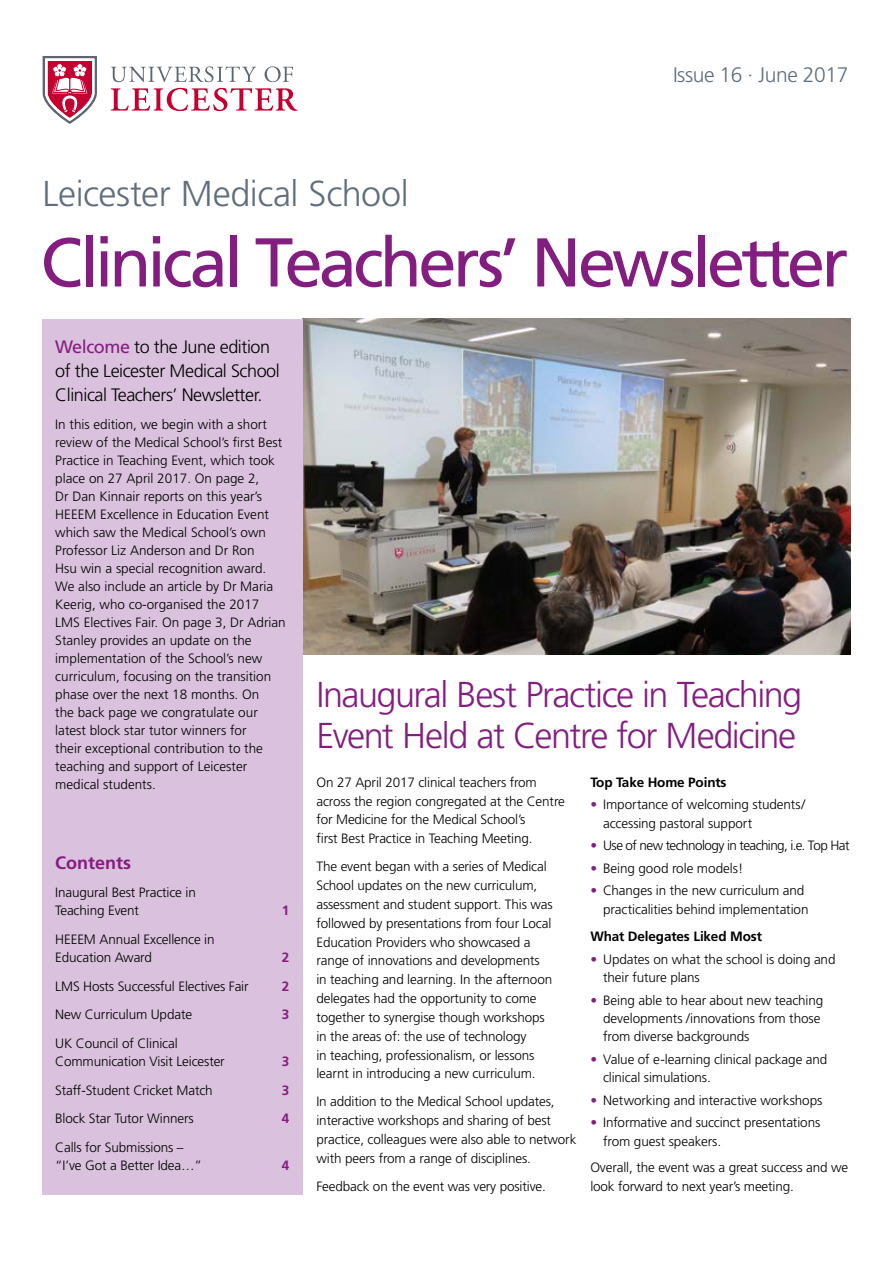
<style>
.page{position:relative;width:893px;height:1263px;background:#fff}
.page>*{position:absolute;margin:0;border:0;box-sizing:border-box;transform-origin:0 0}
.t1{font:69px "Frutiger";letter-spacing:-.055em;color:#841d80}
.t2{font:300 36px/40.5px "Frutiger";letter-spacing:-.04em;color:#841d80}
.t3{font:300 36px "Frutiger";letter-spacing:-.01em;color:#5f6e7d}
.t4{font:300 21px "Frutiger";letter-spacing:-.02em;color:#5f6e7d}
.t5{font:300 18px/24px "Frutiger";letter-spacing:-.025em;color:#000}
.t6{font:700 18px "Frutiger";color:#841d80}
.t7{font:300 13.5px/18px "Frutiger";letter-spacing:-.01em;color:#000}
.t8{font:300 13.5px "Frutiger";letter-spacing:-.045em;color:#000}
.t9{font:700 13.5px "Frutiger";letter-spacing:-.01em;color:#000}
.t10{font:700 13.5px "Frutiger";color:#841d80}
.s1{font-weight:400;color:#841d80}
.s2{color:#841d80}
</style>
<div class="page">
<img style="left:303px;top:319px;width:547px;height:336px">
<div style="left:43px;top:319px;width:260px;height:876px;background:#dac1dd"></div>
<svg style="left:43px;top:56px;width:54px;height:68px"></svg>
<svg style="left:265px;top:66px;width:28px;height:16px"></svg>
<svg style="left:111px;top:66px;width:145px;height:16px"></svg>
<svg style="left:111px;top:88px;width:186px;height:23px"></svg>
<h3 class="t4" style="left:673px;top:63px;width:177px">Issue 16 · June 2017</h3>
<h2 class="t3" style="left:43px;top:173px;width:368px">Leicester Medical School</h2>
<h1 class="t1" style="left:40px;top:222px;width:809px">Clinical Teachers’ Newsletter</h1>
<h3 class="t5" style="left:55px;top:335px;width:226px"><span class="s1">Welcome</span> to the June edition of the Leicester Medical School<br>Clinical Teachers’ Newsletter.</h3>
<p class="t7" style="left:55px;top:416px;width:232px">In this edition, we begin with a short review of the Medical School’s first Best Practice in Teaching Event, which took place on 27 April 2017. On page 2,<br>Dr Dan Kinnair reports on this year’s HEEEM Excellence in Education Event which saw the Medical School’s own Professor Liz Anderson and Dr Ron<br>Hsu win a special recognition award.<br>We also include an article by Dr Maria Keerig, who co-organised the 2017<br>LMS Electives Fair. On page 3, Dr Adrian Stanley provides an update on the implementation of the School’s new curriculum, focusing on the transition phase over the next 18 months. On<br>the back page we congratulate our latest block star tutor winners for<br>their exceptional contribution to the teaching and support of Leicester medical students.</p>
<h3 class="t6" style="left:55px;top:852px;width:77px">Contents</h3>
<p class="t7" style="left:55px;top:884px;width:142px">Inaugural Best Practice in<br>Teaching Event</p>
<p class="t7" style="left:55px;top:930px;width:161px">HEEEM Annual Excellence in<br>Education Award</p>
<p class="t10" style="left:282px;top:903px;width:9px">1</p>
<p class="t10" style="left:282px;top:949px;width:9px">2</p>
<p class="t7" style="left:55px;top:977px;width:195px">LMS Hosts Successful Electives Fair</p>
<p class="t10" style="left:282px;top:978px;width:9px">2</p>
<p class="t7" style="left:55px;top:1006px;width:138px">New Curriculum Update</p>
<p class="t10" style="left:282px;top:1007px;width:9px">3</p>
<p class="t7" style="left:55px;top:1034px;width:171px">UK Council of Clinical<br>Communication Visit Leicester</p>
<p class="t10" style="left:282px;top:1053px;width:9px">3</p>
<p class="t7" style="left:55px;top:1081px;width:159px">Staff-Student Cricket Match</p>
<p class="t10" style="left:282px;top:1082px;width:9px">3</p>
<p class="t7" style="left:55px;top:1110px;width:140px">Block Star Tutor Winners</p>
<p class="t10" style="left:282px;top:1110px;width:9px">4</p>
<p class="t7" style="left:55px;top:1138px;width:148px">Calls for Submissions – “I’ve Got a Better Idea…”</p>
<p class="t10" style="left:282px;top:1157px;width:9px">4</p>
<h2 class="t2" style="left:316px;top:675px;width:487px">Inaugural Best Practice in Teaching<br>Event Held at Centre for Medicine</h2>
<p class="t7" style="left:316px;top:773px;width:250px;line-height:18.9px">On 27 April 2017 clinical teachers from across the region congregated at the Centre for Medicine for the Medical School’s<br>first Best Practice in Teaching Meeting.</p>
<p class="t7" style="left:316px;top:857px;width:238px;line-height:18.9px">The event began with a series of Medical School updates on the new curriculum, assessment and student support. This was followed by presentations from four Local Education Providers who showcased a range of innovations and developments in teaching and learning. In the afternoon delegates had the opportunity to come together to synergise though workshops in the areas of: the use of technology<br>in teaching, professionalism, or lessons learnt in introducing a new curriculum.</p>
<p class="t7" style="left:316px;top:1092px;width:261px;line-height:18.9px">In addition to the Medical School updates, interactive workshops and sharing of best practice, colleagues were also able to network with peers from a range of disciplines.</p>
<p class="t7" style="left:316px;top:1177px;width:231px">Feedback on the event was very positive.</p>
<p class="t9" style="left:590px;top:774px;width:138px">Top Take Home Points</p>
<p class="t7" style="left:603px;top:796px;width:204px;text-indent:-13px"><span class="s2">•</span> Importance of welcoming students/ accessing pastoral support</p>
<p class="t8" style="left:590px;top:838px;width:261px"><span class="s2">•</span> Use of new technology in teaching, i.e. Top Hat</p>
<p class="t7" style="left:590px;top:859px;width:154px"><span class="s2">•</span> Being good role models!</p>
<p class="t7" style="left:603px;top:882px;width:207px;text-indent:-13px"><span class="s2">•</span> Changes in the new curriculum and practicalities behind implementation</p>
<p class="t9" style="left:590px;top:928px;width:173px">What Delegates Liked Most</p>
<p class="t7" style="left:603px;top:950px;width:234px;text-indent:-13px"><span class="s2">•</span> Updates on what the school is doing and their future plans</p>
<p class="t7" style="left:603px;top:991px;width:222px;text-indent:-13px"><span class="s2">•</span> Being able to hear about new teaching developments /innovations from those from diverse backgrounds</p>
<p class="t7" style="left:603px;top:1050px;width:226px;text-indent:-13px"><span class="s2">•</span> Value of e-learning clinical package and clinical simulations.</p>
<p class="t7" style="left:590px;top:1091px;width:233px"><span class="s2">•</span> Networking and interactive workshops</p>
<p class="t7" style="left:603px;top:1113px;width:219px;text-indent:-13px"><span class="s2">•</span> Informative and succinct presentations from guest speakers.</p>
<p class="t7" style="left:590px;top:1159px;width:259px">Overall, the event was a great success and we look forward to next year’s meeting.</p>
</div>
